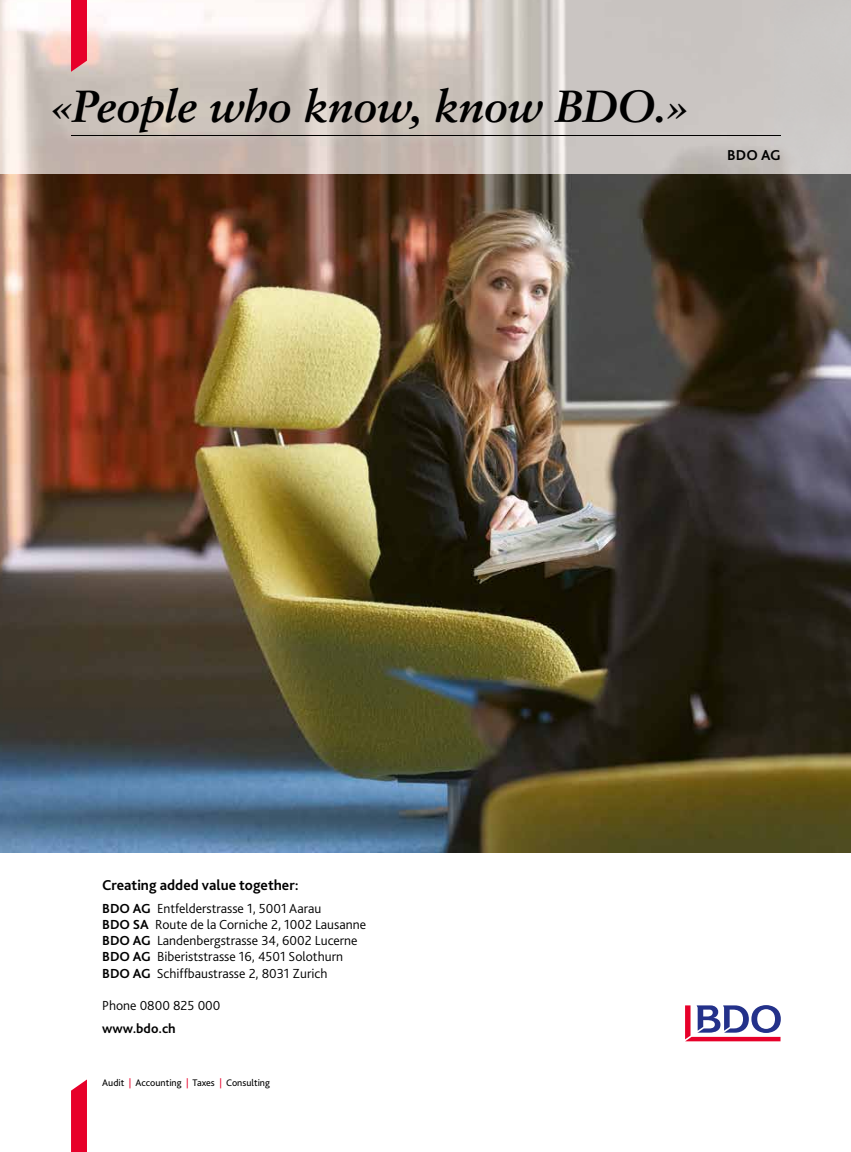
<style>
.page{position:relative;width:851px;height:1152px;background:#fff}
.page>*{position:absolute;margin:0;border:0;box-sizing:border-box;transform-origin:0 0}
.t1{font:italic 700 45px "Sabon LT Std";letter-spacing:-.01em;color:#000}
.t2{font:700 15px "Bliss Pro";color:#000}
.t3{font:300 13.75px/16.2px "Bliss Pro";color:#000}
.t4{font:700 13.75px "Bliss Pro";color:#000}
.t5{font:10px "Bliss Pro";color:#000}
.s1{font-weight:700}
.s2{color:#e7002a}
</style>
<div class="page">
<img style="left:0;top:0;width:850px;height:852px">
<hr style="left:71px;top:135px;width:709px;height:1px;background:#000">
<svg style="left:71px;top:0;width:16px;height:72px"></svg>
<svg style="left:71px;top:1079px;width:16px;height:73px"></svg>
<svg style="left:685px;top:1005px;width:95px;height:36px"></svg>
<h1 class="t1" style="left:50px;top:79px;width:639px">«People who know, know BDO.»</h1>
<p class="t2" style="left:727px;top:145px;width:55px">BDO AG</p>
<p class="t2" style="left:102px;top:875px;width:198px">Creating added value together:</p>
<p class="t3" style="left:102px;top:899px;width:265px"><span class="s1">BDO AG</span> Entfelderstrasse 1, 5001 Aarau<br><span class="s1">BDO SA</span> Route de la Corniche 2, 1002 Lausanne <span class="s1">BDO AG</span> Landenbergstrasse 34, 6002 Lucerne <span class="s1">BDO AG</span> Biberiststrasse 16, 4501 Solothurn <span class="s1">BDO AG</span> Schiffbaustrasse 2, 8031 Zurich</p>
<p class="t3" style="left:102px;top:997px;width:120px">Phone 0800 825 000</p>
<p class="t4" style="left:102px;top:1019px;width:75px">www.bdo.ch</p>
<p class="t5" style="left:102px;top:1076px;width:169px">Audit <span class="s2">|</span> Accounting <span class="s2">|</span> Taxes <span class="s2">|</span> Consulting</p>
</div>
